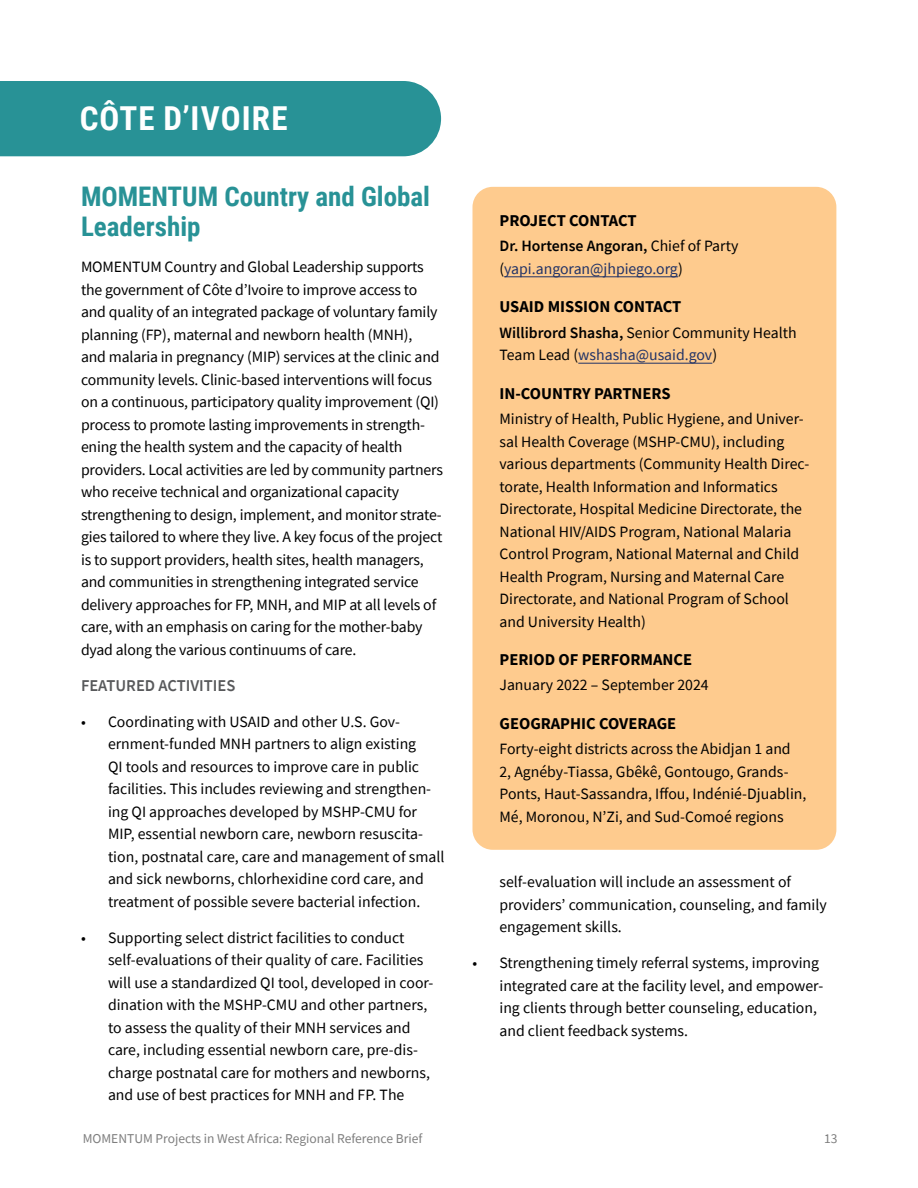
<style>
.page{position:relative;width:918px;height:1188px;background:#fff}
.page>*{position:absolute;margin:0;border:0;box-sizing:border-box;transform-origin:0 0}
.H2_TOC{font:700 33px "Roboto Condensed";letter-spacing:.035em;color:#fff}
.t1{font:700 27px/30px "Roboto Condensed";color:#289296}
.BoxHeading{font:700 16.5px "Source Sans Pro";color:#000}
.t2{font:600 16.5px "Source Sans Pro";color:#58595b}
.Box_Contact{font:15.75px/22.5px "Source Sans Pro";color:#000}
.Box_Contact-2{font:15.75px/22.5px "Source Sans Pro";color:#213266}
.t3{font:13.5px "Source Sans Pro";color:#7e7e7e}
.s1{font-weight:600;color:#000}
.s2{color:#000}
.s3{font-weight:600}
.s4{color:#213266}
</style>
<div class="page">
<div style="left:0;top:81px;width:441px;height:75px;background:#289296"></div>
<div style="left:472px;top:187px;width:364px;height:663px;background:#fecb8e;border-radius:20px"></div>
<hr style="left:504px;top:276px;width:174px;height:1px;background:#213266">
<hr style="left:578px;top:363px;width:134px;height:1px;background:#213266">
<h2 class="H2_TOC" style="left:80px;top:96px;width:209px">CÔTE D’IVOIRE</h2>
<h3 class="t1" style="left:81px;top:180px;width:351px">MOMENTUM Country and Global<br>Leadership</h3>
<p class="Box_Contact" style="left:81px;top:255px;width:363px">MOMENTUM Country and Global Leadership supports the government of Côte d’Ivoire to improve access to and quality of an integrated package of voluntary family planning (FP), maternal and newborn health (MNH),<br>and malaria in pregnancy (MIP) services at the clinic and community levels. Clinic-based interventions will focus on a continuous, participatory quality improvement (QI) process to promote lasting improvements in strength&shy;ening the health system and the capacity of health providers. Local activities are led by community partners who receive technical and organizational capacity strengthening to design, implement, and monitor strate&shy;gies tailored to where they live. A key focus of the project is to support providers, health sites, health managers, and communities in strengthening integrated service delivery approaches for FP, MNH, and MIP at all levels of care, with an emphasis on caring for the mother-baby dyad along the various continuums of care.</p>
<h5 class="t2" style="left:81px;top:674px;width:156px">FEATURED ACTIVITIES</h5>
<p class="Box_Contact" style="left:108px;top:710px;width:338px;text-indent:-27px">• Coordinating with USAID and other U.S. Gov&shy;ernment-funded MNH partners to align existing<br>QI tools and resources to improve care in public facilities. This includes reviewing and strengthen&shy;ing QI approaches developed by MSHP-CMU for MIP, essential newborn care, newborn resuscita&shy;tion, postnatal care, care and management of small and sick newborns, chlorhexidine cord care, and treatment of possible severe bacterial infection.</p>
<p class="Box_Contact" style="left:108px;top:926px;width:327px;text-indent:-27px">• Supporting select district facilities to conduct self-evaluations of their quality of care. Facilities will use a standardized QI tool, developed in coor&shy;dination with the MSHP-CMU and other partners, to assess the quality of their MNH services and care, including essential newborn care, pre-dis&shy;charge postnatal care for mothers and newborns, and use of best practices for MNH and FP. The</p>
<h5 class="BoxHeading" style="left:500px;top:209px;width:139px">PROJECT CONTACT</h5>
<p class="Box_Contact-2" style="left:500px;top:235px;width:240px"><span class="s1">Dr. Hortense Angoran,</span> <span class="s2">Chief of Party (</span>yapi.angoran@jhpiego.org<span class="s2">)</span></p>
<h5 class="BoxHeading" style="left:500px;top:296px;width:183px">USAID MISSION CONTACT</h5>
<p class="Box_Contact" style="left:500px;top:321px;width:299px"><span class="s3">Willibrord Shasha,</span> Senior Community Health<br>Team Lead (<span class="s4">wshasha@usaid.gov</span>)</p>
<h5 class="BoxHeading" style="left:500px;top:382px;width:173px">IN-COUNTRY PARTNERS</h5>
<p class="Box_Contact" style="left:500px;top:408px;width:311px">Ministry of Health, Public Hygiene, and Univer&shy;sal Health Coverage (MSHP-CMU), including various departments (Community Health Direc&shy;torate, Health Information and Informatics Directorate, Hospital Medicine Directorate, the National HIV/AIDS Program, National Malaria Control Program, National Maternal and Child Health Program, Nursing and Maternal Care Directorate, and National Program of School and University Health)</p>
<h5 class="BoxHeading" style="left:500px;top:649px;width:194px">PERIOD OF PERFORMANCE</h5>
<p class="Box_Contact" style="left:500px;top:674px;width:211px">January 2022 – September 2024</p>
<h5 class="BoxHeading" style="left:500px;top:713px;width:178px">GEOGRAPHIC COVERAGE</h5>
<p class="Box_Contact" style="left:500px;top:738px;width:308px">Forty-eight districts across the Abidjan 1 and 2, Agnéby-Tiassa, Gbêkê, Gontougo, Grands-Ponts, Haut-Sassandra, Iffou, Indénié-Djuablin, Mé, Moronou, N’Zi, and Sud-Comoé regions</p>
<p class="Box_Contact" style="left:499px;top:871px;width:329px">self-evaluation will include an assessment of providers’ communication, counseling, and family engagement skills.</p>
<p class="Box_Contact" style="left:500px;top:952px;width:325px;text-indent:-27px">• Strengthening timely referral systems, improving integrated care at the facility level, and empower&shy;ing clients through better counseling, education, and client feedback systems.</p>
<p class="t3" style="left:83px;top:1130px;width:341px">MOMENTUM Projects in West Africa: Regional Reference Brief</p>
<p class="t3" style="left:824px;top:1130px;width:15px">13</p>
</div>
